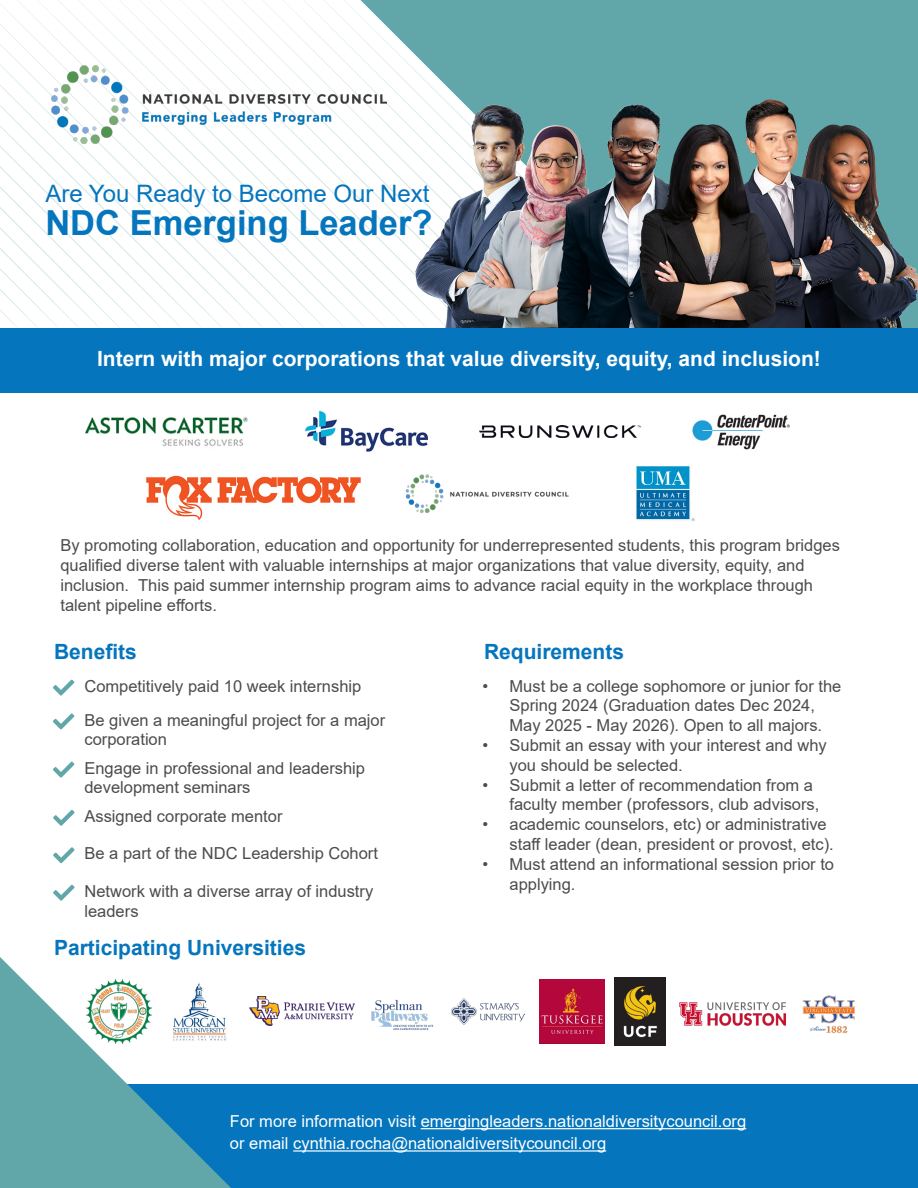
<style>
.page{position:relative;width:918px;height:1188px;background:#fff}
.page>*{position:absolute;margin:0;border:0;box-sizing:border-box;transform-origin:0 0}
.t1{font:700 34.5px "Arial";color:#0575bd}
.t2{font:24px "Arial";color:#0575bd}
.t3{font:700 21px "Arial";color:#fff}
.t4{font:700 21px "Arial";color:#0575bd}
.t5{font:16.5px/19.8px "Arial";color:#4b4c4d}
.t6{font:16.5px "Arial";color:#fff}
</style>
<div class="page">
<div style="left:0;top:1085px;width:918px;height:103px;background:#0575bd"></div>
<div style="left:675px;top:0;width:243px;height:86px;background:#61a7a9"></div>
<svg style="left:0;top:957px;width:231px;height:231px;fill:#61a7a9"></svg>
<svg style="left:0;top:0;width:19px;height:328px"></svg>
<svg style="left:19px;top:0;width:20px;height:328px"></svg>
<svg style="left:285px;top:0;width:390px;height:328px"></svg>
<svg style="left:53px;top:680px;width:21px;height:16px"></svg>
<svg style="left:53px;top:713px;width:21px;height:17px"></svg>
<svg style="left:53px;top:762px;width:21px;height:16px"></svg>
<svg style="left:53px;top:847px;width:22px;height:16px"></svg>
<svg style="left:53px;top:885px;width:22px;height:16px"></svg>
<svg style="left:53px;top:810px;width:22px;height:16px"></svg>
<img style="left:51px;top:66px;width:336px;height:78px">
<img style="left:402px;top:86px;width:516px;height:242px">
<div style="left:0;top:328px;width:918px;height:65px;background:#0575bd"></div>
<hr style="left:421px;top:1128px;width:325px;height:1px;background:#fff">
<hr style="left:293px;top:1150px;width:313px;height:2px;background:#fff">
<img style="left:451px;top:998px;width:74px;height:27px">
<img style="left:540px;top:979px;width:64px;height:65px">
<img style="left:250px;top:997px;width:105px;height:29px">
<img style="left:168px;top:979px;width:63px;height:65px">
<img style="left:87px;top:979px;width:64px;height:65px">
<img style="left:371px;top:999px;width:63px;height:31px">
<img style="left:680px;top:1003px;width:106px;height:22px">
<img style="left:615px;top:978px;width:50px;height:67px">
<img style="left:802px;top:995px;width:53px;height:39px">
<img style="left:405px;top:474px;width:164px;height:40px">
<img style="left:636px;top:466px;width:59px;height:56px">
<img style="left:306px;top:410px;width:122px;height:42px">
<img style="left:86px;top:417px;width:161px;height:30px">
<img style="left:479px;top:425px;width:162px;height:13px">
<img style="left:692px;top:414px;width:98px;height:36px">
<img style="left:146px;top:476px;width:215px;height:44px">
<p class="t2" style="left:45px;top:177px;width:386px">Are You Ready to Become Our Next</p>
<p class="t1" style="left:45px;top:199px;width:389px">NDC Emerging Leader?</p>
<p class="t3" style="left:97px;top:344px;width:725px">Intern with major corporations that value diversity, equity, and inclusion!</p>
<p class="t5" style="left:60px;top:536px;width:781px">By promoting collaboration, education and opportunity for underrepresented students, this program bridges qualified diverse talent with valuable internships at major organizations that value diversity, equity, and inclusion. This paid summer internship program aims to advance racial equity in the workplace through talent pipeline efforts.</p>
<p class="t4" style="left:54px;top:637px;width:84px">Benefits</p>
<p class="t5" style="left:84px;top:676px;width:278px">Competitively paid 10 week internship</p>
<p class="t5" style="left:84px;top:710px;width:302px">Be given a meaningful project for a major corporation</p>
<p class="t5" style="left:84px;top:758px;width:282px">Engage in professional and leadership development seminars</p>
<p class="t5" style="left:84px;top:806px;width:200px">Assigned corporate mentor</p>
<p class="t5" style="left:84px;top:844px;width:295px">Be a part of the NDC Leadership Cohort</p>
<p class="t5" style="left:84px;top:881px;width:290px">Network with a diverse array of industry leaders</p>
<p class="t4" style="left:54px;top:933px;width:254px">Participating Universities</p>
<p class="t4" style="left:484px;top:637px;width:142px">Requirements</p>
<p class="t5" style="left:483px;top:676px;width:360px;text-align:center">• Must be a college sophomore or junior for the<br>Spring 2024 (Graduation dates Dec 2024,<br>May 2025 - May 2026). Open to all majors.</p>
<p class="t5" style="left:510px;top:735px;width:319px;text-indent:-27px">• Submit an essay with your interest and why you should be selected.</p>
<p class="t5" style="left:510px;top:775px;width:311px;text-indent:-27px">• Submit a letter of recommendation from a faculty member (professors, club advisors,</p>
<p class="t5" style="left:510px;top:814px;width:326px;text-indent:-27px">• academic counselors, etc) or administrative staff leader (dean, president or provost, etc).</p>
<p class="t5" style="left:510px;top:854px;width:326px;text-indent:-27px">• Must attend an informational session prior to applying.</p>
<p class="t6" style="left:230px;top:1110px;width:518px">For more information visit emergingleaders.nationaldiversitycouncil.org</p>
<p class="t6" style="left:230px;top:1132px;width:378px">or email cynthia.rocha@nationaldiversitycouncil.org</p>
</div>
